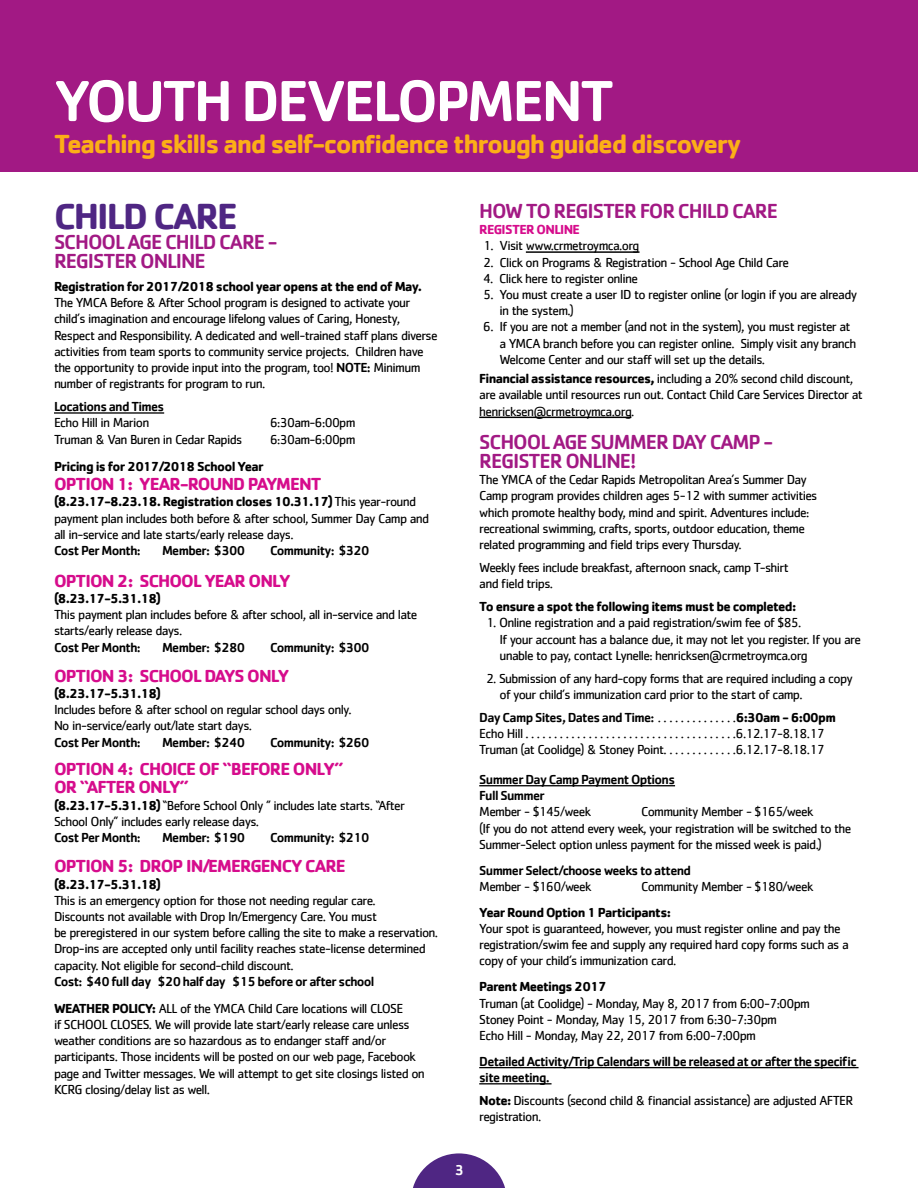
<style>
.page{position:relative;width:918px;height:1188px;background:#fff}
.page>*{position:absolute;margin:0;border:0;box-sizing:border-box;transform-origin:0 0}
.t1{font:500 60px "Cachet";letter-spacing:-.05em;color:#fff}
.t2{font:700 37.5px "Cachet";letter-spacing:-.05em;color:#4f2683}
.t3{font:700 27px "Cachet";letter-spacing:-.05em;color:#fcaf17}
.t4{font:500 21px/19.5px "Cachet";letter-spacing:-.05em;color:#a21984}
.t5{font:700 18px/18px "Cachet";letter-spacing:-.05em;color:#d60c8c}
.t6{font:500 15px "Cachet";color:#fff}
.t7{font:13.5px/16.2px "Cachet";letter-spacing:-.05em;color:#000}
.t8{font:500 13.5px/16.2px "Cachet";letter-spacing:-.05em;color:#000}
.t9{font:700 13.5px "Cachet";letter-spacing:-.05em;color:#000}
.t10{font:700 13.5px "Cachet";letter-spacing:-.05em;color:#d60c8c}
.s1{font-weight:500}
.s2{font-weight:700}
.s3{font-weight:400}
</style>
<div class="page">
<svg style="left:413px;top:1153px;width:92px;height:35px"></svg>
<div style="left:0;top:0;width:918px;height:172px;background:#a21984"></div>
<hr style="left:54px;top:412px;width:110px;height:2px;background:#000">
<hr style="left:526px;top:251px;width:114px;height:2px;background:#000">
<hr style="left:479px;top:417px;width:152px;height:1px;background:#000">
<hr style="left:479px;top:785px;width:196px;height:1px;background:#000">
<hr style="left:479px;top:1067px;width:380px;height:1px;background:#000">
<hr style="left:479px;top:1083px;width:73px;height:1px;background:#000">
<h1 class="t1" style="left:54px;top:64px;width:562px">YOUTH DEVELOPMENT</h1>
<h3 class="t3" style="left:54px;top:126px;width:689px">Teaching skills and self-confidence through guided discovery</h3>
<h2 class="t2" style="left:54px;top:192px;width:186px">CHILD CARE</h2>
<h3 class="t4" style="left:54px;top:231px;width:225px">SCHOOL AGE CHILD CARE -<br>REGISTER ONLINE</h3>
<p class="t9" style="left:54px;top:278px;width:370px">Registration for 2017/2018 school year opens at the end of May.</p>
<p class="t7" style="left:54px;top:294px;width:385px">The YMCA Before &amp; After School program is designed to activate your child’s imagination and encourage lifelong values of Caring, Honesty, Respect and Responsibility. A dedicated and well-trained staff plans diverse activities from team sports to community service projects. Children have the opportunity to provide input into the program, too! <span class="s1">NOTE:</span> Minimum number of registrants for program to run.</p>
<p class="t8" style="left:54px;top:398px;width:112px">Locations and Times</p>
<p class="t7" style="left:54px;top:415px;width:97px">Echo Hill in Marion</p>
<p class="t7" style="left:270px;top:415px;width:87px">6:30am-6:00pm</p>
<p class="t7" style="left:54px;top:431px;width:190px">Truman &amp; Van Buren in Cedar Rapids</p>
<p class="t7" style="left:270px;top:431px;width:87px">6:30am-6:00pm</p>
<p class="t9" style="left:54px;top:457px;width:211px">Pricing is for 2017/2018 School Year</p>
<h3 class="t5" style="left:54px;top:474px;width:269px">OPTION 1: YEAR-ROUND PAYMENT</h3>
<p class="t7" style="left:54px;top:493px;width:377px"><span class="s2">(8.23.17-8.23.18. Registration closes 10.31.17)</span> This year-round payment plan includes both before &amp; after school, Summer Day Camp and all in-service and late starts/early release days.</p>
<p class="t8" style="left:54px;top:542px;width:88px">Cost Per Month:</p>
<p class="t8" style="left:162px;top:542px;width:85px">Member: $300</p>
<p class="t8" style="left:270px;top:542px;width:101px">Community: $320</p>
<h3 class="t5" style="left:54px;top:571px;width:238px">OPTION 2: SCHOOL YEAR ONLY</h3>
<p class="t9" style="left:54px;top:590px;width:108px">(8.23.17-5.31.18)</p>
<p class="t7" style="left:54px;top:606px;width:365px">This payment plan includes before &amp; after school, all in-service and late starts/early release days.</p>
<p class="t8" style="left:54px;top:639px;width:88px">Cost Per Month:</p>
<p class="t8" style="left:162px;top:639px;width:85px">Member: $280</p>
<p class="t8" style="left:270px;top:639px;width:101px">Community: $300</p>
<h3 class="t5" style="left:54px;top:666px;width:237px">OPTION 3: SCHOOL DAYS ONLY</h3>
<p class="t9" style="left:54px;top:685px;width:108px">(8.23.17-5.31.18)</p>
<p class="t7" style="left:54px;top:701px;width:299px">Includes before &amp; after school on regular school days only.<br>No in-service/early out/late start days.</p>
<p class="t8" style="left:54px;top:734px;width:88px">Cost Per Month:</p>
<p class="t8" style="left:162px;top:734px;width:85px">Member: $240</p>
<p class="t8" style="left:270px;top:734px;width:101px">Community: $260</p>
<h3 class="t5" style="left:54px;top:760px;width:291px">OPTION 4: CHOICE OF “BEFORE ONLY”<br>OR “AFTER ONLY”</h3>
<p class="t7" style="left:54px;top:797px;width:352px"><span class="s2">(8.23.17-5.31.18)</span> “Before School Only ” includes late starts. “After<br>School Only” includes early release days.</p>
<p class="t8" style="left:54px;top:829px;width:88px">Cost Per Month:</p>
<p class="t8" style="left:162px;top:829px;width:85px">Member: $190</p>
<p class="t8" style="left:270px;top:829px;width:101px">Community: $210</p>
<h3 class="t5" style="left:54px;top:857px;width:293px">OPTION 5: DROP IN/EMERGENCY CARE</h3>
<p class="t9" style="left:54px;top:875px;width:108px">(8.23.17-5.31.18)</p>
<p class="t7" style="left:54px;top:892px;width:386px">This is an emergency option for those not needing regular care.<br>Discounts not available with Drop In/Emergency Care. You must<br>be preregistered in our system before calling the site to make a reservation.<br>Drop-ins are accepted only until facility reaches state-license determined capacity. Not eligible for second-child discount.</p>
<p class="t8" style="left:54px;top:967px;width:351px;line-height:27px">Cost: $40 full day $20 half day $15 before or after school<br><span class="s2">WEATHER POLICY:</span> <span class="s3">ALL of the YMCA Child Care locations will CLOSE</span></p>
<p class="t7" style="left:54px;top:1016px;width:372px">if SCHOOL CLOSES. We will provide late start/early release care unless weather conditions are so hazardous as to endanger staff and/or participants. Those incidents will be posted on our web page, Facebook page and Twitter messages. We will attempt to get site closings listed on KCRG closing/delay list as well.</p>
<p class="t6" style="left:455px;top:1160px;width:11px">3</p>
<h3 class="t4" style="left:479px;top:200px;width:300px">HOW TO REGISTER FOR CHILD CARE</h3>
<p class="t10" style="left:479px;top:221px;width:102px">REGISTER ONLINE</p>
<p class="t7" style="left:483px;top:237px;width:158px">1. Visit www.crmetroymca.org</p>
<p class="t7" style="left:483px;top:254px;width:307px">2. Click on Programs &amp; Registration - School Age Child Care</p>
<p class="t7" style="left:483px;top:270px;width:156px">4. Click here to register online</p>
<p class="t7" style="left:500px;top:286px;width:359px;text-indent:-16px">5. You must create a user ID to register online (or login if you are already in the system.)</p>
<p class="t7" style="left:500px;top:318px;width:359px;text-indent:-16px">6. If you are not a member (and not in the system), you must register at a YMCA branch before you can register online. Simply visit any branch<br>Welcome Center and our staff will set up the details.</p>
<p class="t7" style="left:479px;top:370px;width:385px"><span class="s2">Financial assistance resources,</span> including a 20% second child discount, are available until resources run out. Contact Child Care Services Director at henricksen@crmetroymca.org.</p>
<h3 class="t4" style="left:479px;top:431px;width:296px">SCHOOL AGE SUMMER DAY CAMP -<br>REGISTER ONLINE!</h3>
<p class="t7" style="left:479px;top:471px;width:340px">The YMCA of the Cedar Rapids Metropolitan Area’s Summer Day Camp program provides children ages 5-12 with summer activities which promote healthy body, mind and spirit. Adventures include: recreational swimming, crafts, sports, outdoor education, theme related programming and field trips every Thursday.</p>
<p class="t7" style="left:479px;top:559px;width:311px">Weekly fees include breakfast, afternoon snack, camp T-shirt and field trips.</p>
<p class="t9" style="left:479px;top:598px;width:319px">To ensure a spot the following items must be completed:</p>
<p class="t7" style="left:500px;top:615px;width:363px;text-indent:-14px">1. Online registration and a paid registration/swim fee of $85.<br>If your account has a balance due, it may not let you register. If you are unable to pay, contact Lynelle: henricksen@crmetroymca.org</p>
<p class="t7" style="left:500px;top:670px;width:355px;text-indent:-14px">2. Submission of any hard-copy forms that are required including a copy of your child’s immunization card prior to the start of camp.</p>
<p class="t8" style="left:479px;top:709px;width:180px">Day Camp Sites, Dates and Time:<span class="s3">..............</span></p>
<p class="t9" style="left:736px;top:709px;width:102px">6:30am - 6:00pm</p>
<p class="t7" style="left:479px;top:725px;width:48px">Echo Hill.....................................</p>
<p class="t7" style="left:736px;top:725px;width:90px">6.12.17-8.18.17</p>
<p class="t7" style="left:479px;top:741px;width:188px">Truman (at Coolidge) &amp; Stoney Point.............</p>
<p class="t7" style="left:736px;top:741px;width:90px">6.12.17-8.18.17</p>
<p class="t8" style="left:479px;top:771px;width:197px">Summer Day Camp Payment Options<br>Full Summer</p>
<p class="t7" style="left:479px;top:804px;width:113px">Member - $145/week</p>
<p class="t7" style="left:479px;top:804px;width:374px;text-indent:162px">Community Member - $165/week<br>(If you do not attend every week, your registration will be switched to the<br>Summer-Select option unless payment for the missed week is paid.)</p>
<p class="t8" style="left:479px;top:862px;width:213px">Summer Select/choose weeks to attend</p>
<p class="t7" style="left:479px;top:878px;width:114px">Member - $160/week</p>
<p class="t7" style="left:641px;top:878px;width:174px">Community Member - $180/week</p>
<p class="t9" style="left:479px;top:904px;width:193px">Year Round Option 1 Participants:</p>
<p class="t7" style="left:479px;top:920px;width:371px">Your spot is guaranteed, however, you must register online and pay the registration/swim fee and supply any required hard copy forms such as a copy of your child’s immunization card.</p>
<p class="t9" style="left:479px;top:978px;width:129px">Parent Meetings 2017</p>
<p class="t7" style="left:479px;top:995px;width:332px">Truman (at Coolidge) - Monday, May 8, 2017 from 6:00-7:00pm<br>Stoney Point - Monday, May 15, 2017 from 6:30-7:30pm<br>Echo Hill - Monday, May 22, 2017 from 6:00-7:00pm</p>
<p class="t8" style="left:479px;top:1053px;width:379px">Detailed Activity/Trip Calendars will be released at or after the specific site meeting.</p>
<p class="t7" style="left:479px;top:1092px;width:376px"><span class="s2">Note:</span> Discounts (second child &amp; financial assistance) are adjusted AFTER registration.</p>
</div>
